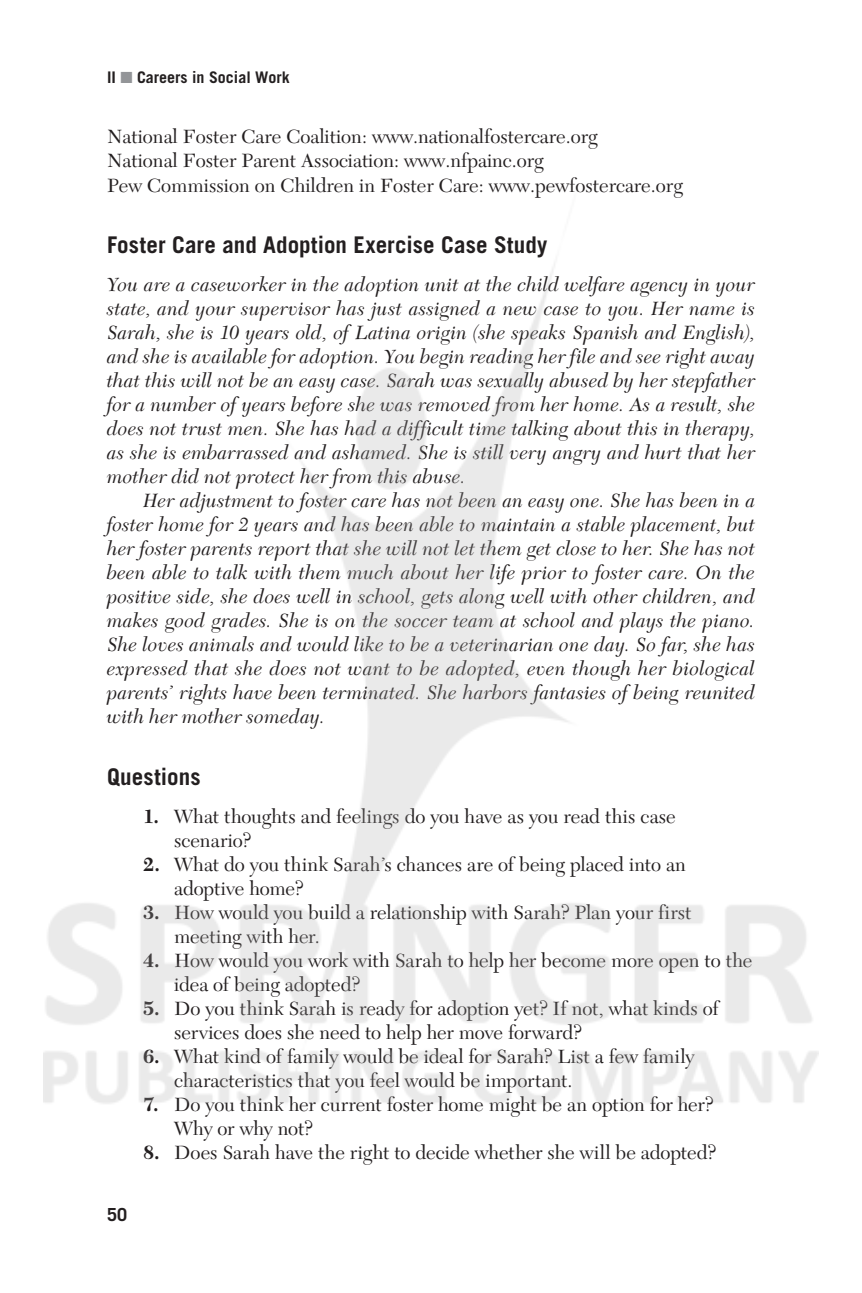
<style>
.page{position:relative;width:862px;height:1293px;background:#fff}
.page>*{position:absolute;margin:0;border:0;box-sizing:border-box;transform-origin:0 0}
.t1{font:700 23px "Trade Gothic LT Std";letter-spacing:.005em;color:#231f20}
.t2{font:italic 20px/24px "New Caledonia LT Std";letter-spacing:.01em;color:#231f20;text-align:justify}
.t3{font:20px/24px "New Caledonia LT Std";color:#231f20}
.t4{font:700 18px "Trade Gothic LT Std";color:#231f20}
.t5{font:700 16px "Trade Gothic LT Std";color:#231f20}
.s1{color:#939598}
.s2{font-weight:700}
</style>
<div class="page">
<p class="t5" style="left:107px;top:67px;width:184px">II <span class="s1">■</span> Careers in Social Work</p>
<p class="t3" style="left:107px;top:125px;width:577px">National Foster Care Coalition: www.nationalfostercare.org<br>National Foster Parent Association: www.nfpainc.org<br>Pew Commission on Children in Foster Care: www.pewfostercare.org</p>
<p class="t1" style="left:107px;top:230px;width:442px">Foster Care and Adoption Exercise Case Study</p>
<p class="t2" style="left:107px;top:273px;width:650px">You are a caseworker in the adoption unit at the child welfare agency in your state, and your supervisor has just assigned a new case to you. Her name is Sarah, she is 10 years old, of Latina origin (she speaks Spanish and English), and she is available for adoption. You begin reading her file and see right away that this will not be an easy case. Sarah was sexually abused by her stepfather for a number of years before she was removed from her home. As a result, she does not trust men. She has had a difficult time talking about this in therapy, as she is embarrassed and ashamed. She is still very angry and hurt that her mother did not protect her from this abuse.</p>
<p class="t2" style="left:107px;top:489px;width:650px;text-indent:36px">Her adjustment to foster care has not been an easy one. She has been in a foster home for 2 years and has been able to maintain a stable placement, but her foster parents report that she will not let them get close to her. She has not been able to talk with them much about her life prior to foster care. On the positive side, she does well in school, gets along well with other children, and makes good grades. She is on the soccer team at school and plays the piano.<br>She loves animals and would like to be a veterinarian one day. So far, she has expressed that she does not want to be adopted, even though her biological parents’ rights have been terminated. She harbors fantasies of being reunited with her mother someday.</p>
<p class="t1" style="left:107px;top:762px;width:95px">Questions</p>
<p class="t3" style="left:174px;top:804px;width:503px;text-indent:-31px"><span class="s2">1.</span> What thoughts and feelings do you have as you read this case scenario?</p>
<p class="t3" style="left:174px;top:852px;width:513px;text-indent:-31px"><span class="s2">2.</span> What do you think Sarah’s chances are of being placed into an adoptive home?</p>
<p class="t3" style="left:174px;top:900px;width:519px;text-indent:-31px"><span class="s2">3.</span> How would you build a relationship with Sarah? Plan your first meeting with her.</p>
<p class="t3" style="left:174px;top:948px;width:580px;text-indent:-31px"><span class="s2">4.</span> How would you work with Sarah to help her become more open to the idea of being adopted?</p>
<p class="t3" style="left:174px;top:996px;width:546px;text-indent:-31px"><span class="s2">5.</span> Do you think Sarah is ready for adoption yet? If not, what kinds of services does she need to help her move forward?</p>
<p class="t3" style="left:174px;top:1044px;width:521px;text-indent:-31px"><span class="s2">6.</span> What kind of family would be ideal for Sarah? List a few family characteristics that you feel would be important.</p>
<p class="t3" style="left:174px;top:1092px;width:540px;text-indent:-31px"><span class="s2">7.</span> Do you think her current foster home might be an option for her?<br>Why or why not?</p>
<p class="t3" style="left:143px;top:1140px;width:574px"><span class="s2">8.</span> Does Sarah have the right to decide whether she will be adopted?</p>
<p class="t4" style="left:107px;top:1203px;width:22px">50</p>
</div>
